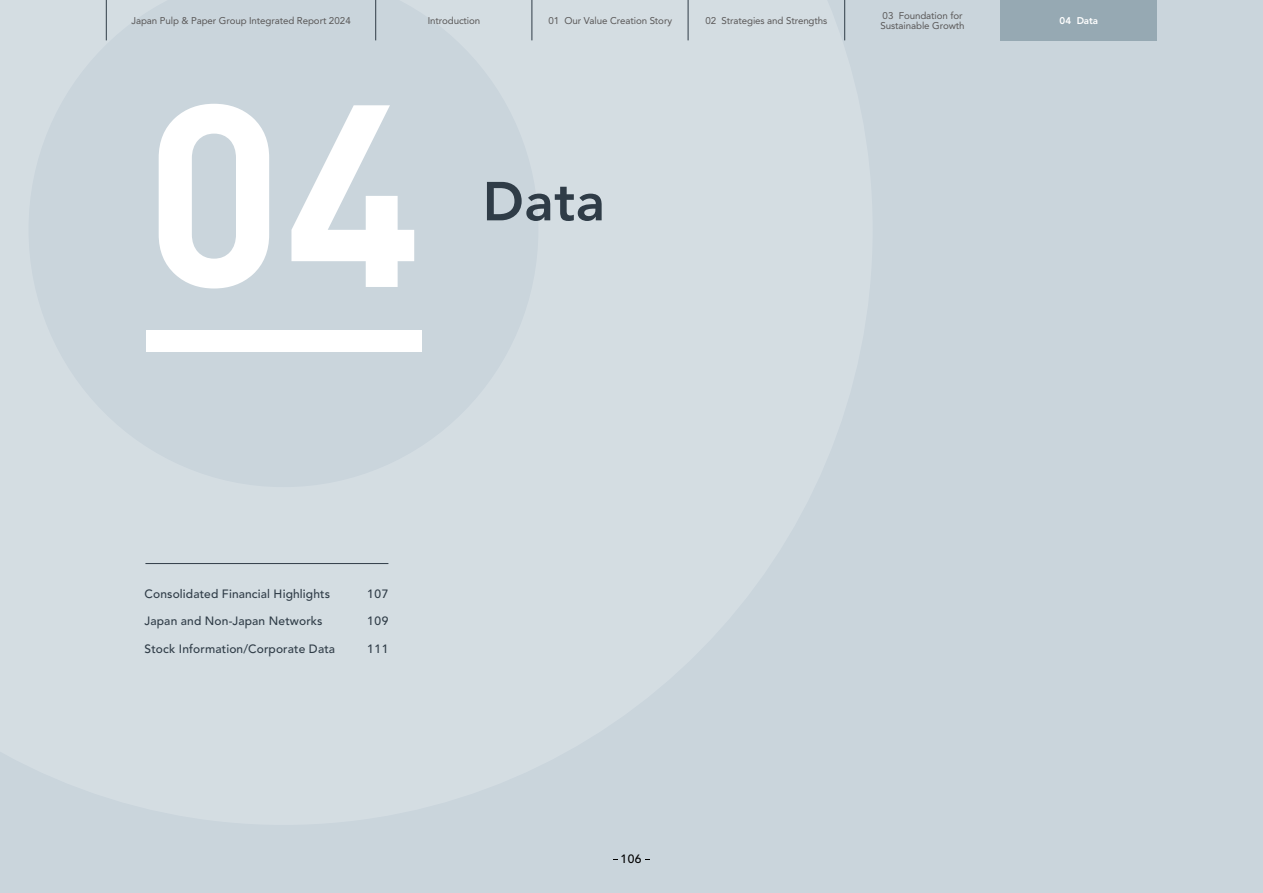
<style>
.page{position:relative;width:1263px;height:893px;background:#cad5dc}
.page>*{position:absolute;margin:0;border:0;box-sizing:border-box;transform-origin:0 0}
.t1{font:800 54.3px "Avenir LT Std";color:#2f3c47}
.t2{font:500 12px "Avenir LT Std";letter-spacing:.01em;color:#2f3c47}
.t3{font:500 12px "Avenir LT Std";color:#000}
.t4{font:9.75px/10.5px "Avenir LT Std";letter-spacing:-.01em;color:#595757}
.t5{font:800 9.75px "Avenir LT Std";letter-spacing:-.01em;color:#fff}
</style>
<div class="page">
<div style="left:147px;top:330px;width:275px;height:21px;background:#fff"></div>
<hr style="left:145px;top:563px;width:243px;height:1px;background:#2f3c47">
<svg style="left:159px;top:104px;width:255px;height:184px"></svg>
<div style="left:1001px;top:0;width:156px;height:40px;background:#96a9b3"></div>
<hr style="left:688px;top:0;width:1px;height:40px;background:#2f3c47">
<hr style="left:844px;top:0;width:1px;height:40px;background:#2f3c47">
<hr style="left:532px;top:0;width:1px;height:40px;background:#2f3c47">
<hr style="left:375px;top:0;width:1px;height:40px;background:#2f3c47">
<hr style="left:106px;top:0;width:1px;height:40px;background:#2f3c47">
<p class="t4" style="left:131px;top:15px;width:221px">Japan Pulp &amp; Paper Group Integrated Report 2024</p>
<p class="t4" style="left:428px;top:15px;width:54px">Introduction</p>
<p class="t4" style="left:548px;top:15px;width:125px">01 Our Value Creation Story</p>
<p class="t4" style="left:705px;top:15px;width:123px">02 Strategies and Strengths</p>
<p class="t4" style="left:881px;top:10px;width:85px">03 Foundation for<br>Sustainable Growth</p>
<p class="t5" style="left:1059px;top:15px;width:40px">04 Data</p>
<h1 class="t1" style="left:483px;top:169px;width:124px">Data</h1>
<p class="t2" style="left:145px;top:587px;width:187px">Consolidated Financial Highlights</p>
<p class="t2" style="left:367px;top:587px;width:23px">107</p>
<p class="t2" style="left:145px;top:614px;width:180px">Japan and Non-Japan Networks</p>
<p class="t2" style="left:367px;top:614px;width:23px">109</p>
<p class="t2" style="left:145px;top:642px;width:192px">Stock Information/Corporate Data</p>
<p class="t2" style="left:367px;top:642px;width:23px">111</p>
<p class="t3" style="left:620px;top:852px;width:23px">106</p>
</div>
